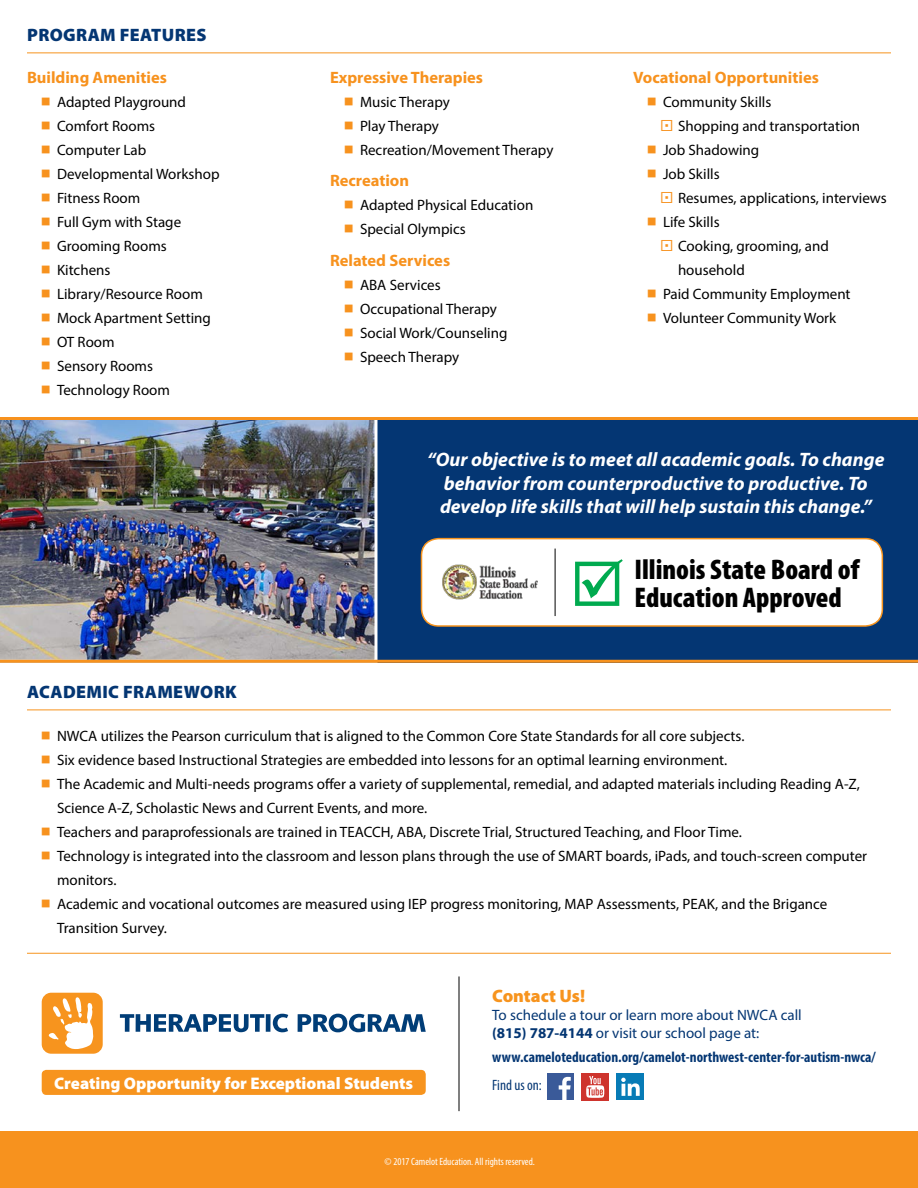
<style>
.page{position:relative;width:918px;height:1188px;background:#fff}
.page>*{position:absolute;margin:0;border:0;box-sizing:border-box;transform-origin:0 0}
.t1{font:900 condensed 28.5px "Myriad Pro";color:#000}
.t2{font:italic 700 19.5px/23.4px "Myriad Pro";color:#fff;text-align:center}
.t3{font:900 18px "Myriad Pro";letter-spacing:.02em;color:#043673}
.t4{font:900 18px "Myriad Pro";color:#f7941e}
.t5{font:900 16.8px "Myriad Pro";color:#fff}
.t6{font:700 16.5px "Myriad Pro";color:#f7921e}
.t7{font:15px/24px "Myriad Pro";color:#000}
.P1{font:15px/18px "Myriad Pro";color:#043673}
.P1-2{font:700 condensed 15px "Myriad Pro";color:#043673}
.Find_Us{font:condensed 15px "Myriad Pro";color:#043673}
.t8{font:condensed 10.5px "Myriad Pro";color:#fff}
.s1{font-weight:700}
</style>
<div class="page">
<div style="left:0;top:417px;width:918px;height:246px;background:#043673"></div>
<div style="left:0;top:1134px;width:918px;height:54px;background:#f7921e"></div>
<hr style="left:27px;top:710px;width:864px;height:1px;background:#f7941e">
<hr style="left:27px;top:52px;width:864px;height:1px;background:#f7941e">
<img style="left:0;top:420px;width:379px;height:240px">
<div style="left:422px;top:539px;width:460px;height:87px;background:#fff;border-radius:17px"></div>
<div style="left:421px;top:538px;width:462px;height:89px;border:2px solid #f7941e;border-radius:17px"></div>
<img style="left:442px;top:564px;width:96px;height:36px">
<hr style="left:555px;top:549px;width:1px;height:67px;background:#000">
<hr style="left:0;top:417px;width:918px;height:3px;background:#f7921e">
<hr style="left:0;top:1131px;width:918px;height:3px;background:#f7921e">
<hr style="left:0;top:660px;width:918px;height:3px;background:#f7921e">
<hr style="left:27px;top:953px;width:864px;height:1px;background:#f7941e">
<hr style="left:459px;top:976px;width:1px;height:135px;background:#000">
<div style="left:42px;top:993px;width:61px;height:61px;background:#f7941e;border-radius:10px"></div>
<svg style="left:48px;top:997px;width:45px;height:52px"></svg>
<svg style="left:298px;top:1014px;width:128px;height:18px"></svg>
<svg style="left:120px;top:1014px;width:144px;height:18px"></svg>
<div style="left:266px;top:1014px;width:5px;height:18px;background:#003d77"></div>
<svg style="left:273px;top:1014px;width:15px;height:18px"></svg>
<div style="left:42px;top:1070px;width:384px;height:25px;background:#f7941e;border-radius:5px"></div>
<div style="left:617px;top:1073px;width:27px;height:27px;background:#077bb6"></div>
<svg style="left:621px;top:1078px;width:19px;height:18px"></svg>
<div style="left:582px;top:1073px;width:27px;height:27px;background:#ce342d"></div>
<svg style="left:586px;top:1076px;width:18px;height:22px"></svg>
<div style="left:547px;top:1073px;width:27px;height:27px;background:#3a5a99"></div>
<svg style="left:559px;top:1077px;width:12px;height:23px"></svg>
<h1 class="t3" style="left:27px;top:24px;width:181px">PROGRAM FEATURES</h1>
<h2 class="t6" style="left:27px;top:66px;width:141px">Building Amenities</h2>
<p class="t7" style="left:57px;top:89px;width:131px">Adapted Playground</p>
<p class="t7" style="left:57px;top:113px;width:100px">Comfort Rooms</p>
<p class="t7" style="left:57px;top:137px;width:91px">Computer Lab</p>
<p class="t7" style="left:57px;top:161px;width:164px">Developmental Workshop</p>
<p class="t7" style="left:57px;top:185px;width:85px">Fitness Room</p>
<p class="t7" style="left:57px;top:209px;width:126px">Full Gym with Stage</p>
<p class="t7" style="left:57px;top:233px;width:111px">Grooming Rooms</p>
<p class="t7" style="left:57px;top:257px;width:55px">Kitchens</p>
<p class="t7" style="left:57px;top:281px;width:147px">Library/Resource Room</p>
<p class="t7" style="left:57px;top:305px;width:156px">Mock Apartment Setting</p>
<p class="t7" style="left:57px;top:329px;width:59px">OT Room</p>
<p class="t7" style="left:57px;top:353px;width:98px">Sensory Rooms</p>
<p class="t7" style="left:57px;top:377px;width:115px">Technology Room</p>
<h2 class="t6" style="left:330px;top:66px;width:155px">Expressive Therapies</h2>
<p class="t7" style="left:360px;top:89px;width:91px">Music Therapy</p>
<p class="t7" style="left:360px;top:113px;width:80px">Play Therapy</p>
<p class="t7" style="left:360px;top:137px;width:195px">Recreation/Movement Therapy</p>
<h2 class="t6" style="left:330px;top:170px;width:81px">Recreation</h2>
<p class="t7" style="left:360px;top:193px;width:175px">Adapted Physical Education</p>
<p class="t7" style="left:360px;top:217px;width:107px">Special Olympics</p>
<h2 class="t6" style="left:330px;top:249px;width:122px">Related Services</h2>
<p class="t7" style="left:360px;top:272px;width:82px">ABA Services</p>
<p class="t7" style="left:360px;top:296px;width:138px">Occupational Therapy</p>
<p class="t7" style="left:360px;top:320px;width:149px">Social Work/Counseling</p>
<p class="t7" style="left:360px;top:344px;width:101px">Speech Therapy</p>
<h2 class="t6" style="left:633px;top:66px;width:187px">Vocational Opportunities</h2>
<p class="t7" style="left:663px;top:89px;width:110px">Community Skills</p>
<p class="t7" style="left:678px;top:113px;width:184px">Shopping and transportation</p>
<p class="t7" style="left:663px;top:137px;width:98px">Job Shadowing</p>
<p class="t7" style="left:663px;top:161px;width:58px">Job Skills</p>
<p class="t7" style="left:678px;top:185px;width:210px">Resumes, applications, interviews</p>
<p class="t7" style="left:663px;top:209px;width:58px">Life Skills</p>
<p class="t7" style="left:678px;top:233px;width:152px">Cooking, grooming, and household</p>
<p class="t7" style="left:663px;top:281px;width:189px">Paid Community Employment</p>
<p class="t7" style="left:663px;top:305px;width:175px">Volunteer Community Work</p>
<p class="t2" style="left:427px;top:447px;width:459px">“Our objective is to meet all academic goals. To change behavior from counterproductive to productive. To develop life skills that will help sustain this change.”</p>
<p class="t1" style="left:634px;top:553px;width:227px">Illinois State Board of</p>
<p class="t1" style="left:634px;top:582px;width:209px">Education Approved</p>
<h1 class="t3" style="left:27px;top:681px;width:211px">ACADEMIC FRAMEWORK</h1>
<p class="t7" style="left:57px;top:724px;width:689px">NWCA utilizes the Pearson curriculum that is aligned to the Common Core State Standards for all core subjects.</p>
<p class="t7" style="left:57px;top:748px;width:672px">Six evidence based Instructional Strategies are embedded into lessons for an optimal learning environment.</p>
<p class="t7" style="left:57px;top:772px;width:805px">The Academic and Multi-needs programs offer a variety of supplemental, remedial, and adapted materials including Reading A-Z,<br>Science A-Z, Scholastic News and Current Events, and more.</p>
<p class="t7" style="left:57px;top:820px;width:686px">Teachers and paraprofessionals are trained in TEACCH, ABA, Discrete Trial, Structured Teaching, and Floor Time.</p>
<p class="t7" style="left:57px;top:844px;width:812px">Technology is integrated into the classroom and lesson plans through the use of SMART boards, iPads, and touch-screen computer monitors.</p>
<p class="t7" style="left:57px;top:892px;width:772px">Academic and vocational outcomes are measured using IEP progress monitoring, MAP Assessments, PEAK, and the Brigance<br>Transition Survey.</p>
<p class="t5" style="left:54px;top:1074px;width:361px">Creating Opportunity for Exceptional Students</p>
<h1 class="t4" style="left:492px;top:986px;width:94px">Contact Us!</h1>
<p class="P1" style="left:492px;top:1006px;width:311px">To schedule a tour or learn more about NWCA call <span class="s1">(815) 787-4144</span> or visit our school page at:</p>
<p class="P1-2" style="left:492px;top:1047px;width:385px">www.cameloteducation.org/camelot-northwest-center-for-autism-nwca/</p>
<p class="Find_Us" style="left:492px;top:1076px;width:51px">Find us on:</p>
<p class="t8" style="left:385px;top:1155px;width:152px">© 2017 Camelot Education. All rights reserved.</p>
</div>
